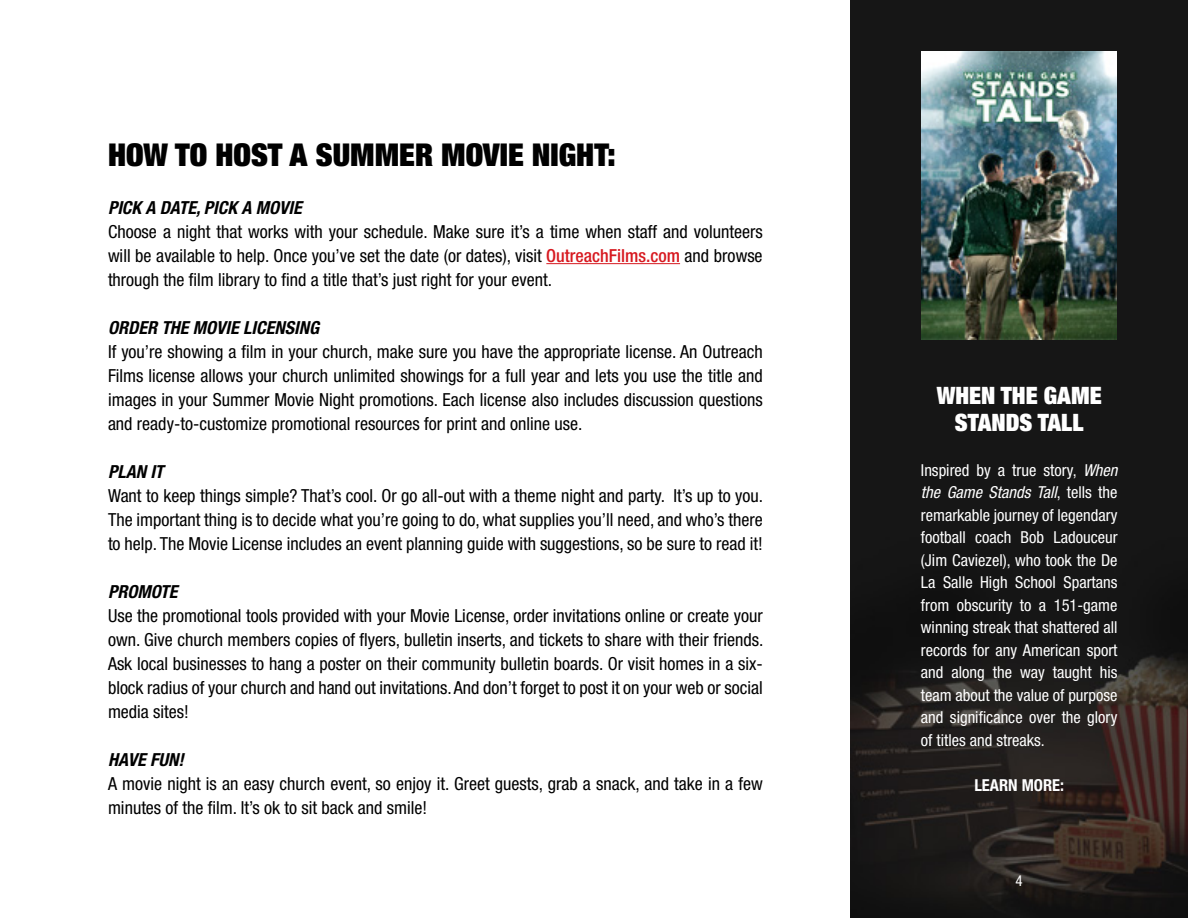
<style>
.page{position:relative;width:1188px;height:918px;background:#fff}
.page>*{position:absolute;margin:0;border:0;box-sizing:border-box;transform-origin:0 0}
.t1{font:900 condensed 31.5px "Helvetica Neue LT Std";color:#000}
.t2{font:900 condensed 24px/27px "Helvetica Neue LT Std";color:#fff;text-align:center}
.t3{font:condensed 18px/24px "Helvetica Neue LT Std";color:#000;text-align:justify}
.t4{font:italic 700 condensed 18px "Helvetica Neue LT Std";color:#000}
.t5{font:condensed 16.5px/22.5px "Helvetica Neue LT Std";color:#fff;text-align:justify}
.t6{font:700 condensed 16.5px "Helvetica Neue LT Std";color:#fff}
.t7{font:condensed 15px "Helvetica Neue LT Std";color:#fff}
.s1{font-weight:500;color:#d71920}
.s2{font-style:italic}
</style>
<div class="page">
<hr style="left:546px;top:263px;width:134px;height:1px;background:#d71920">
<img style="left:850px;top:0;width:338px;height:918px">
<img style="left:922px;top:52px;width:195px;height:288px">
<h1 class="t1" style="left:108px;top:134px;width:509px">HOW TO HOST A SUMMER MOVIE NIGHT:</h1>
<p class="t4" style="left:108px;top:197px;width:195px">PICK A DATE, PICK A MOVIE</p>
<p class="t3" style="left:108px;top:219px;width:656px">Choose a night that works with your schedule. Make sure it’s a time when staff and volunteers will be available to help. Once you’ve set the date (or dates), visit <span class="s1">OutreachFilms.com</span> and browse through the film library to find a title that’s just right for your event.</p>
<p class="t4" style="left:108px;top:317px;width:213px">ORDER THE MOVIE LICENSING</p>
<p class="t3" style="left:108px;top:339px;width:656px">If you’re showing a film in your church, make sure you have the appropriate license. An Outreach Films license allows your church unlimited showings for a full year and lets you use the title and images in your Summer Movie Night promotions. Each license also includes discussion questions and ready-to-customize promotional resources for print and online use.</p>
<p class="t4" style="left:108px;top:461px;width:57px">PLAN IT</p>
<p class="t3" style="left:108px;top:483px;width:657px">Want to keep things simple? That’s cool. Or go all-out with a theme night and party. It’s up to you.<br>The important thing is to decide what you’re going to do, what supplies you’ll need, and who’s there to help. The Movie License includes an event planning guide with suggestions, so be sure to read it!</p>
<p class="t4" style="left:108px;top:581px;width:71px">PROMOTE</p>
<p class="t3" style="left:108px;top:603px;width:657px">Use the promotional tools provided with your Movie License, order invitations online or create your own. Give church members copies of flyers, bulletin inserts, and tickets to share with their friends.<br>Ask local businesses to hang a poster on their community bulletin boards. Or visit homes in a six&shy;block radius of your church and hand out invitations. And don’t forget to post it on your web or social media sites!</p>
<p class="t4" style="left:108px;top:748px;width:77px">HAVE FUN!</p>
<p class="t3" style="left:108px;top:771px;width:656px">A movie night is an easy church event, so enjoy it. Greet guests, grab a snack, and take in a few minutes of the film. It’s ok to sit back and smile!</p>
<h2 class="t2" style="left:937px;top:381px;width:166px">WHEN THE GAME<br>STANDS TALL</h2>
<p class="t5" style="left:921px;top:459px;width:198px">Inspired by a true story, <span class="s2">When the Game Stands Tall</span>, tells the remarkable journey of legendary football coach Bob Ladouceur (Jim Caviezel), who took the De La Salle High School Spartans from obscurity to a 151-game winning streak that shattered all records for any American sport and along the way taught his team about the value of purpose and significance over the glory of titles and streaks.</p>
<p class="t6" style="left:974px;top:775px;width:91px">LEARN MORE:</p>
<p class="t7" style="left:1016px;top:872px;width:9px">4</p>
</div>
